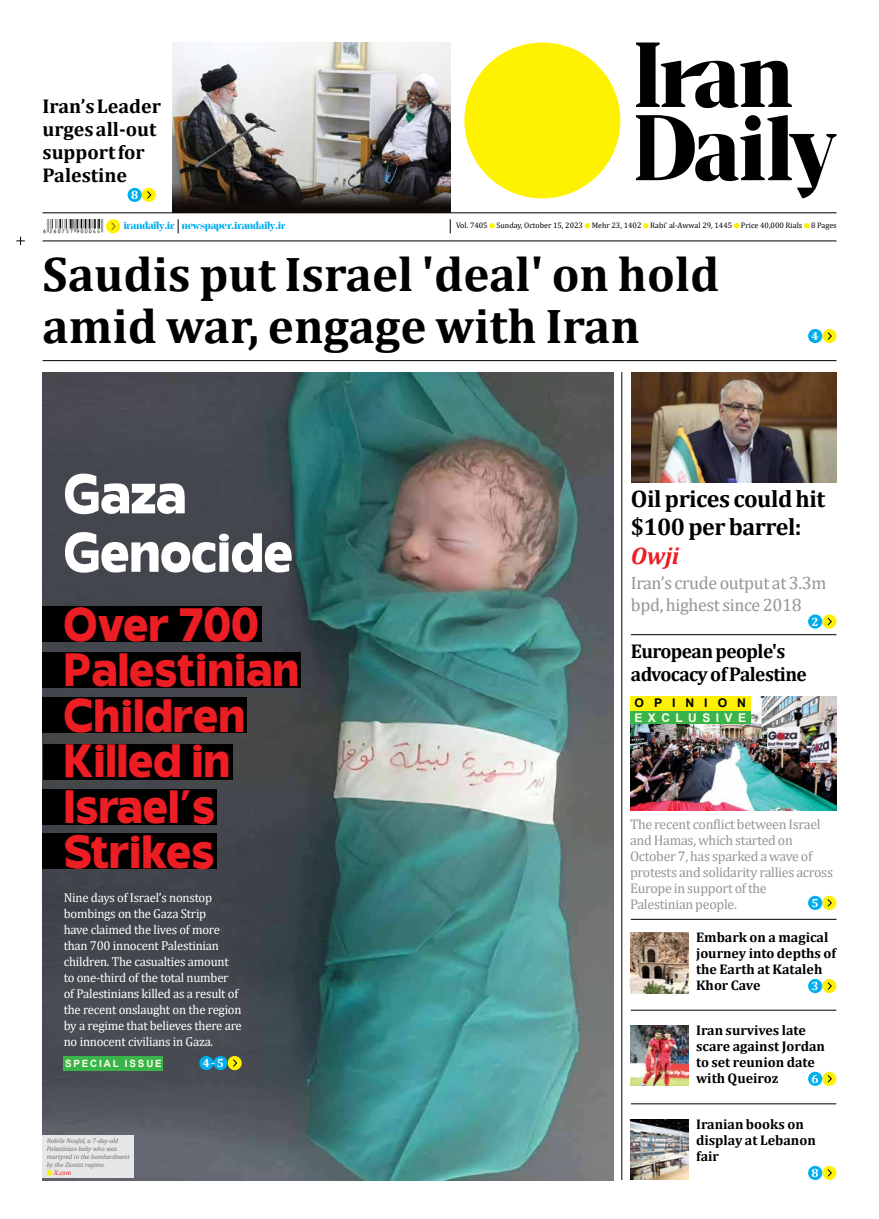
<style>
.page{position:relative;width:879px;height:1219px;background:#fff}
.page>*{position:absolute;margin:0;border:0;box-sizing:border-box;transform-origin:0 0}
.t1{font:800 55px/58.5px "Invisible";color:#fff}
.t2{font:700 49px/52.5px "Cambria";color:#000}
.t3{font:800 46.7px/45.4px "Invisible";letter-spacing:.01em;color:#ed1d24}
.t4{font:700 24px/28.8px "Cambria";letter-spacing:-.02em;color:#000}
.t5{font:italic 700 24px "Cambria";color:#ed1d24}
.t6{font:700 20px/23px "Cambria";letter-spacing:-.01em;color:#000}
.t7{font:700 20px/23px "Cambria";letter-spacing:-.03em;color:#000}
.t8{font:18px/22px "Cambria";letter-spacing:-.02em;color:#939598}
.t9{font:700 14px/16px "Cambria";color:#000}
.t10{font:14px/16px "Cambria";letter-spacing:-.02em;color:#939598}
.t11{font:13px/16px "Cambria";letter-spacing:-.02em;color:#fff}
.t12{font:700 12px "Cambria";color:#fff}
.t13{font:700 12px "Arial";letter-spacing:.455em;color:#fffde9}
.t14{font:700 12px "Arial";letter-spacing:.815em;color:#000}
.t15{font:700 10px "Jaymont PERSONAL";color:#00aeef}
.t16{font:700 10px "Arial";letter-spacing:.19em;color:#fffde9}
.t17{font:8px "Cambria";color:#000}
.t18{font:italic 7px "Cambria";color:#ed1d24}
.t19{font:italic 6.8px/8px "Cambria";letter-spacing:-.01em;color:#6d6e71}
.s1{font-style:italic;font-size:9px}
</style>
<div class="page">
<svg style="left:489px;top:223px;width:6px;height:5px"></svg>
<svg style="left:584px;top:223px;width:6px;height:5px"></svg>
<svg style="left:643px;top:223px;width:5px;height:5px"></svg>
<svg style="left:734px;top:223px;width:5px;height:5px"></svg>
<svg style="left:804px;top:223px;width:5px;height:5px"></svg>
<hr style="left:43px;top:241px;width:793px;height:1px;background:#000">
<img style="left:43px;top:219px;width:61px;height:14px">
<svg style="left:178px;top:219px;width:1px;height:14px"></svg>
<div style="left:106px;top:219px;width:14px;height:14px;background:#fff200;border-radius:50%"></div>
<svg style="left:111px;top:223px;width:4px;height:7px"></svg>
<svg style="left:450px;top:219px;width:1px;height:14px"></svg>
<hr style="left:43px;top:213px;width:793px;height:1px;background:#000">
<hr style="left:450px;top:43px;width:1px;height:170px;background:#000">
<div style="left:142px;top:188px;width:14px;height:14px;background:#fff200;border-radius:50%"></div>
<svg style="left:147px;top:191px;width:4px;height:8px"></svg>
<div style="left:128px;top:188px;width:14px;height:14px;background:#00aeef;border-radius:50%"></div>
<img style="left:173px;top:43px;width:277px;height:170px">
<div style="left:464px;top:43px;width:156px;height:155px;background:#fff200;border-radius:50%"></div>
<svg style="left:636px;top:43px;width:200px;height:155px"></svg>
<img style="left:43px;top:372px;width:570px;height:808px">
<hr style="left:43px;top:360px;width:793px;height:1px;background:#000">
<hr style="left:621px;top:372px;width:1px;height:808px;background:#000">
<div style="left:228px;top:1056px;width:14px;height:14px;background:#fff200;border-radius:50%"></div>
<svg style="left:233px;top:1059px;width:4px;height:8px"></svg>
<div style="left:213px;top:1056px;width:15px;height:14px;background:#00aeef;border-radius:50%"></div>
<div style="left:199px;top:1056px;width:14px;height:14px;background:#00aeef;border-radius:50%"></div>
<div style="left:822px;top:329px;width:14px;height:14px;background:#fff200;border-radius:50%"></div>
<svg style="left:827px;top:332px;width:5px;height:8px"></svg>
<div style="left:808px;top:329px;width:14px;height:14px;background:#00aeef;border-radius:50%"></div>
<hr style="left:631px;top:1104px;width:205px;height:1px;background:#000">
<hr style="left:631px;top:1010px;width:205px;height:1px;background:#000">
<img style="left:631px;top:1120px;width:57px;height:60px">
<img style="left:631px;top:1025px;width:57px;height:61px">
<img style="left:631px;top:933px;width:57px;height:60px">
<hr style="left:631px;top:634px;width:205px;height:1px;background:#000">
<hr style="left:631px;top:919px;width:205px;height:1px;background:#000">
<img style="left:631px;top:372px;width:205px;height:110px">
<div style="left:822px;top:614px;width:14px;height:15px;background:#fff200;border-radius:50%"></div>
<svg style="left:827px;top:617px;width:5px;height:9px"></svg>
<div style="left:808px;top:614px;width:14px;height:15px;background:#00aeef;border-radius:50%"></div>
<div style="left:822px;top:896px;width:14px;height:14px;background:#fff200;border-radius:50%"></div>
<svg style="left:827px;top:899px;width:5px;height:8px"></svg>
<div style="left:808px;top:896px;width:14px;height:14px;background:#00aeef;border-radius:50%"></div>
<div style="left:822px;top:979px;width:14px;height:14px;background:#fff200;border-radius:50%"></div>
<svg style="left:827px;top:982px;width:5px;height:8px"></svg>
<div style="left:808px;top:979px;width:14px;height:14px;background:#00aeef;border-radius:50%"></div>
<div style="left:822px;top:1072px;width:14px;height:14px;background:#fff200;border-radius:50%"></div>
<svg style="left:827px;top:1075px;width:5px;height:8px"></svg>
<div style="left:808px;top:1072px;width:14px;height:14px;background:#00aeef;border-radius:50%"></div>
<div style="left:822px;top:1166px;width:14px;height:14px;background:#fff200;border-radius:50%"></div>
<svg style="left:827px;top:1169px;width:5px;height:8px"></svg>
<div style="left:808px;top:1166px;width:14px;height:14px;background:#00aeef;border-radius:50%"></div>
<img style="left:630px;top:696px;width:206px;height:115px">
<div style="left:630px;top:710px;width:120px;height:14px;background:#39b44a"></div>
<div style="left:630px;top:696px;width:120px;height:14px;background:#fff200"></div>
<div style="left:64px;top:1056px;width:99px;height:14px;background:#39b44a"></div>
<div style="left:43px;top:606px;width:219px;height:36px;background:#000"></div>
<div style="left:43px;top:652px;width:257px;height:36px;background:#000"></div>
<div style="left:43px;top:697px;width:204px;height:36px;background:#000"></div>
<div style="left:43px;top:744px;width:189px;height:36px;background:#000"></div>
<div style="left:43px;top:789px;width:174px;height:35px;background:#000"></div>
<div style="left:43px;top:833px;width:174px;height:36px;background:#000"></div>
<div style="left:40px;top:1135px;width:93px;height:43px;background:#e7e7e8"></div>
<svg style="left:47px;top:1170px;width:5px;height:6px"></svg>
<svg style="left:16px;top:237px;width:9px;height:8px"></svg>
<h3 class="t6" style="left:43px;top:96px;width:120px">Iran’s Leader urges all-out support for<br>Palestine</h3>
<p class="t12" style="left:131px;top:190px;width:9px">8</p>
<p class="t15" style="left:124px;top:221px;width:163px">irandaily.ir newspaper.irandaily.ir</p>
<p class="t17" style="left:456px;top:223px;width:382px">Vol. 7405 Sunday, October 15, 2023 Mehr 23, 1402 Rabi’ al-Awwal 29, 1445 Price 40,000 Rials 8 Pages</p>
<h2 class="t2" style="left:43px;top:251px;width:678px">Saudis put Israel 'deal' on hold amid war, engage with Iran</h2>
<p class="t12" style="left:811px;top:331px;width:9px">4</p>
<h1 class="t1" style="left:64px;top:465px;width:231px">Gaza<br>Genocide</h1>
<h3 class="t3" style="left:64px;top:602px;width:237px">Over 700<br>Palestinian<br>Children<br>Killed in<br>Israel’s<br>Strikes</h3>
<p class="t11" style="left:64px;top:890px;width:179px">Nine days of Israel’s nonstop bombings on the Gaza Strip<br>have claimed the lives of more than 700 innocent Palestinian children. The casualties amount to one-third of the total number of Palestinians killed as a result of the recent onslaught on the region by a regime that believes there are no innocent civilians in Gaza.</p>
<p class="t12" style="left:203px;top:1058px;width:23px">4<span class="s1">–</span>5</p>
<p class="t16" style="left:65px;top:1057px;width:98px">SPECIAL ISSUE</p>
<p class="t19" style="left:47px;top:1138px;width:84px">Nabila Noufal, a 7-day-old<br>Palestinian baby who was martyred in the bombardment by the Zionist regime.</p>
<p class="t18" style="left:54px;top:1170px;width:19px">X.com</p>
<h3 class="t4" style="left:631px;top:486px;width:196px">Oil prices could hit $100 per barrel:</h3>
<h3 class="t5" style="left:631px;top:548px;width:50px">Owji</h3>
<h3 class="t8" style="left:631px;top:573px;width:197px">Iran’s crude output at 3.3m bpd, highest since 2018</h3>
<p class="t12" style="left:811px;top:617px;width:9px">2</p>
<h3 class="t7" style="left:631px;top:641px;width:177px">European people's advocacy of Palestine</h3>
<p class="t14" style="left:634px;top:696px;width:113px">OPINION</p>
<p class="t13" style="left:634px;top:710px;width:113px">EXCLUSIVE</p>
<p class="t10" style="left:630px;top:816px;width:204px">The recent conflict between Israel and Hamas, which started on<br>October 7, has sparked a wave of protests and solidarity rallies across<br>Europe in support of the<br>Palestinian people.</p>
<p class="t12" style="left:811px;top:898px;width:9px">5</p>
<p class="t9" style="left:696px;top:930px;width:141px">Embark on a magical journey into depths of the Earth at Kataleh<br>Khor Cave</p>
<p class="t12" style="left:811px;top:981px;width:9px">3</p>
<p class="t9" style="left:696px;top:1023px;width:130px">Iran survives late scare against Jordan to set reunion date with Queiroz</p>
<p class="t12" style="left:811px;top:1074px;width:9px">6</p>
<p class="t9" style="left:696px;top:1117px;width:121px">Iranian books on display at Lebanon fair</p>
<p class="t12" style="left:811px;top:1168px;width:9px">8</p>
</div>
